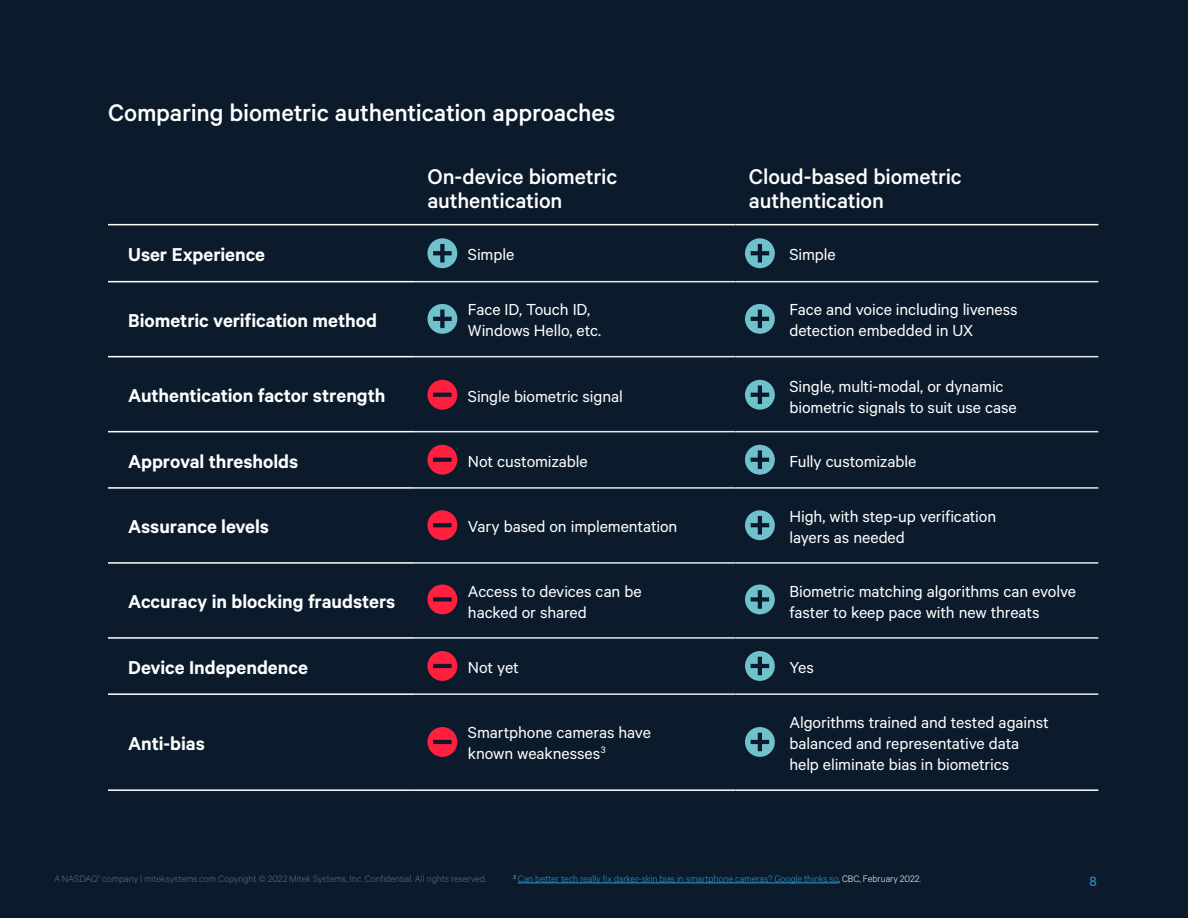
<style>
.page{position:relative;width:1188px;height:918px;background:#0b1b2b}
.page>*{position:absolute;margin:0;border:0;box-sizing:border-box;transform-origin:0 0}
._2_TACTIC_Subhead{font:500 27px "Calibre";letter-spacing:-.005em;color:#fff}
._1_HEADER{font:500 24px/24px "Calibre";letter-spacing:-.01em;color:#fff}
._1_HEADER-2{font:600 21px "Calibre";color:#fff}
._1_HEADER-3{font:18px/21px "Calibre";letter-spacing:-.005em;color:#fff}
.t1{font:15px "Calibre";color:#289fd9}
.t2{font:300 10.5px "Calibre";letter-spacing:-.005em;color:#626d7c}
.t3{font:300 10.5px "Calibre";letter-spacing:-.005em;color:#289fd9}
.s1{color:#fff}
</style>
<div class="page">
<hr style="left:414px;top:281px;width:321px;height:1px;background:#e2e8ec">
<hr style="left:735px;top:281px;width:363px;height:1px;background:#e2e8ec">
<hr style="left:414px;top:356px;width:321px;height:1px;background:#e2e8ec">
<hr style="left:735px;top:356px;width:363px;height:1px;background:#e2e8ec">
<hr style="left:414px;top:431px;width:321px;height:1px;background:#e2e8ec">
<hr style="left:735px;top:431px;width:363px;height:1px;background:#e2e8ec">
<hr style="left:414px;top:487px;width:321px;height:2px;background:#e2e8ec">
<hr style="left:735px;top:487px;width:363px;height:2px;background:#e2e8ec">
<hr style="left:414px;top:562px;width:321px;height:2px;background:#e2e8ec">
<hr style="left:735px;top:562px;width:363px;height:2px;background:#e2e8ec">
<hr style="left:414px;top:637px;width:321px;height:2px;background:#e2e8ec">
<hr style="left:735px;top:637px;width:363px;height:2px;background:#e2e8ec">
<hr style="left:414px;top:693px;width:321px;height:2px;background:#e2e8ec">
<hr style="left:735px;top:693px;width:363px;height:2px;background:#e2e8ec">
<hr style="left:108px;top:281px;width:306px;height:1px;background:#fff">
<hr style="left:108px;top:356px;width:306px;height:1px;background:#fff">
<hr style="left:108px;top:431px;width:306px;height:1px;background:#fff">
<hr style="left:108px;top:487px;width:306px;height:2px;background:#fff">
<hr style="left:108px;top:562px;width:306px;height:2px;background:#fff">
<hr style="left:108px;top:637px;width:306px;height:2px;background:#fff">
<hr style="left:108px;top:693px;width:306px;height:2px;background:#fff">
<hr style="left:108px;top:224px;width:306px;height:1px;background:#fff">
<hr style="left:414px;top:224px;width:321px;height:1px;background:#fff">
<hr style="left:735px;top:224px;width:363px;height:1px;background:#fff">
<hr style="left:108px;top:789px;width:306px;height:2px;background:#fff">
<hr style="left:414px;top:789px;width:321px;height:2px;background:#fff">
<hr style="left:735px;top:789px;width:363px;height:2px;background:#fff">
<svg style="left:745px;top:727px;width:30px;height:30px"></svg>
<svg style="left:745px;top:651px;width:30px;height:30px"></svg>
<svg style="left:745px;top:584px;width:30px;height:30px"></svg>
<svg style="left:745px;top:510px;width:30px;height:30px"></svg>
<svg style="left:745px;top:445px;width:30px;height:30px"></svg>
<svg style="left:745px;top:380px;width:30px;height:30px"></svg>
<svg style="left:745px;top:238px;width:30px;height:30px"></svg>
<svg style="left:427px;top:727px;width:30px;height:30px"></svg>
<svg style="left:427px;top:238px;width:30px;height:30px"></svg>
<svg style="left:427px;top:304px;width:30px;height:30px"></svg>
<svg style="left:745px;top:304px;width:30px;height:30px"></svg>
<svg style="left:427px;top:445px;width:30px;height:30px"></svg>
<svg style="left:427px;top:380px;width:30px;height:30px"></svg>
<svg style="left:427px;top:651px;width:30px;height:30px"></svg>
<svg style="left:427px;top:584px;width:30px;height:30px"></svg>
<svg style="left:427px;top:510px;width:30px;height:30px"></svg>
<hr style="left:518px;top:883px;width:321px;height:1px;background:#289fd9">
<p class="_2_TACTIC_Subhead" style="left:108px;top:97px;width:509px">Comparing biometric authentication approaches</p>
<p class="_1_HEADER" style="left:427px;top:164px;width:191px">On-device biometric authentication</p>
<p class="_1_HEADER" style="left:749px;top:164px;width:214px">Cloud-based biometric authentication</p>
<p class="_1_HEADER-2" style="left:128px;top:242px;width:138px">User Experience</p>
<p class="_1_HEADER-3" style="left:468px;top:244px;width:48px">Simple</p>
<p class="_1_HEADER-3" style="left:789px;top:244px;width:48px">Simple</p>
<p class="_1_HEADER-2" style="left:128px;top:308px;width:250px">Biometric verification method</p>
<p class="_1_HEADER-3" style="left:468px;top:299px;width:135px">Face ID, Touch ID,<br>Windows Hello, etc.</p>
<p class="_1_HEADER-3" style="left:789px;top:299px;width:230px">Face and voice including liveness detection embedded in UX</p>
<p class="_1_HEADER-2" style="left:128px;top:383px;width:259px">Authentication factor strength</p>
<p class="_1_HEADER-3" style="left:468px;top:386px;width:156px">Single biometric signal</p>
<p class="_1_HEADER-3" style="left:789px;top:375px;width:229px">Single, multi-modal, or dynamic biometric signals to suit use case</p>
<p class="_1_HEADER-2" style="left:128px;top:449px;width:172px">Approval thresholds</p>
<p class="_1_HEADER-3" style="left:468px;top:450px;width:121px">Not customizable</p>
<p class="_1_HEADER-3" style="left:789px;top:450px;width:128px">Fully customizable</p>
<p class="_1_HEADER-2" style="left:128px;top:514px;width:142px">Assurance levels</p>
<p class="_1_HEADER-3" style="left:468px;top:515px;width:211px">Vary based on implementation</p>
<p class="_1_HEADER-3" style="left:789px;top:505px;width:208px">High, with step-up verification layers as needed</p>
<p class="_1_HEADER-2" style="left:128px;top:589px;width:269px">Accuracy in blocking fraudsters</p>
<p class="_1_HEADER-3" style="left:468px;top:580px;width:175px">Access to devices can be hacked or shared</p>
<p class="_1_HEADER-3" style="left:789px;top:580px;width:288px">Biometric matching algorithms can evolve faster to keep pace with new threats</p>
<p class="_1_HEADER-2" style="left:128px;top:655px;width:181px">Device Independence</p>
<p class="_1_HEADER-3" style="left:468px;top:656px;width:52px">Not yet</p>
<p class="_1_HEADER-3" style="left:789px;top:656px;width:26px">Yes</p>
<p class="_1_HEADER-2" style="left:128px;top:731px;width:78px">Anti-bias</p>
<p class="_1_HEADER-3" style="left:468px;top:722px;width:184px">Smartphone cameras have known weaknesses<sup>3</sup></p>
<p class="_1_HEADER-3" style="left:789px;top:711px;width:261px">Algorithms trained and tested against balanced and representative data help eliminate bias in biometrics</p>
<p class="t2" style="left:54px;top:873px;width:434px">A NASDAQ<sup>®</sup> company | miteksystems.com Copyright © 2022 Mitek Systems, Inc. Confidential. All rights reserved.</p>
<p class="t1" style="left:1090px;top:872px;width:9px">8</p>
<p class="t3" style="left:513px;top:873px;width:410px"><sup>3</sup> Can better tech really fix darker-skin bias in smartphone cameras? Google thinks so<span class="s1">, CBC, February 2022.</span></p>
</div>
